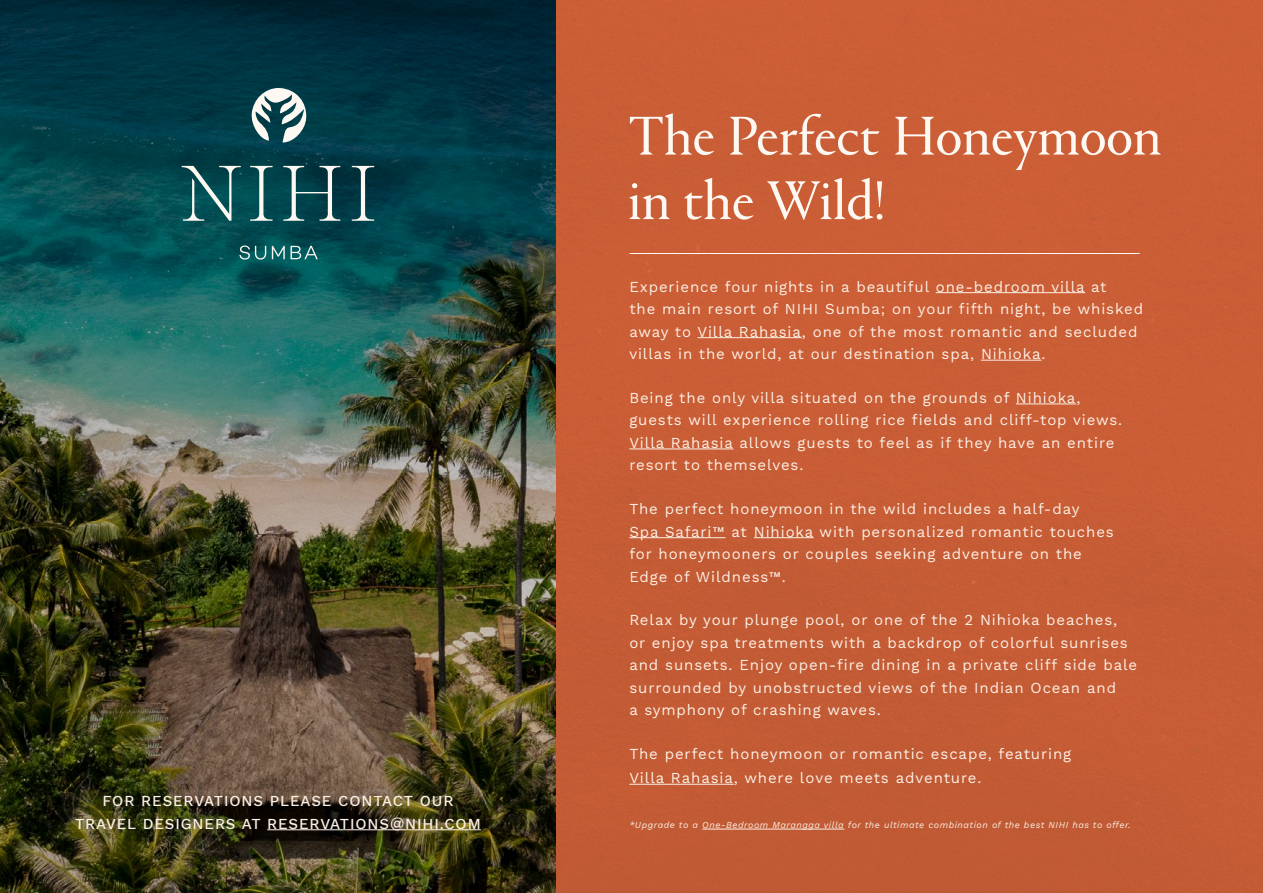
<style>
.page{position:relative;width:1263px;height:893px;background:#fff}
.page>*{position:absolute;margin:0;border:0;box-sizing:border-box;transform-origin:0 0}
.t1{font:57px/64.5px "Portrait";color:#fdf8f2}
.t2{font:15px/22.5px "Work Sans";letter-spacing:.06em;color:#fcf0e5}
.t3{font:500 15px/22.5px "Work Sans";letter-spacing:.06em;color:#fcf0e5;text-align:center}
.t4{font:italic 9px "Work Sans";letter-spacing:.06em;color:#fcf0e5}
</style>
<div class="page">
<img style="left:0;top:0;width:1263px;height:893px">
<hr style="left:267px;top:829px;width:214px;height:1px;background:#fcf0e5">
<hr style="left:936px;top:292px;width:149px;height:1px;background:#fcf0e5">
<hr style="left:697px;top:337px;width:105px;height:1px;background:#fcf0e5">
<hr style="left:981px;top:360px;width:60px;height:1px;background:#fcf0e5">
<hr style="left:1016px;top:404px;width:60px;height:1px;background:#fcf0e5">
<hr style="left:629px;top:449px;width:104px;height:1px;background:#fcf0e5">
<hr style="left:629px;top:537px;width:96px;height:1px;background:#fcf0e5">
<hr style="left:754px;top:537px;width:60px;height:1px;background:#fcf0e5">
<hr style="left:629px;top:784px;width:105px;height:1px;background:#fcf0e5">
<hr style="left:702px;top:829px;width:142px;height:1px;background:#fcf0e5">
<hr style="left:630px;top:253px;width:510px;height:1px;background:#fdf8f2">
<svg style="left:283px;top:166px;width:57px;height:55px"></svg>
<svg style="left:352px;top:166px;width:22px;height:55px"></svg>
<svg style="left:250px;top:166px;width:23px;height:55px"></svg>
<svg style="left:182px;top:166px;width:59px;height:55px;background:#2f6b6e"></svg>
<svg style="left:239px;top:246px;width:79px;height:14px"></svg>
<svg style="left:251px;top:88px;width:56px;height:54px"></svg>
<p class="t3" style="left:75px;top:789px;width:407px">FOR RESERVATIONS PLEASE CONTACT OUR<br>TRAVEL DESIGNERS AT RESERVATIONS@NIHI.COM</p>
<h1 class="t1" style="left:628px;top:102px;width:535px">The Perfect Honeymoon in the Wild!</h1>
<p class="t2" style="left:629px;top:275px;width:515px">Experience four nights in a beautiful one-bedroom villa at<br>the main resort of NIHI Sumba; on your fifth night, be whisked away to Villa Rahasia, one of the most romantic and secluded villas in the world, at our destination spa, Nihioka.</p>
<p class="t2" style="left:629px;top:386px;width:494px">Being the only villa situated on the grounds of Nihioka, guests will experience rolling rice fields and cliff-top views.<br>Villa Rahasia allows guests to feel as if they have an entire resort to themselves.</p>
<p class="t2" style="left:629px;top:497px;width:486px">The perfect honeymoon in the wild includes a half-day<br>Spa Safari™ at Nihioka with personalized romantic touches for honeymooners or couples seeking adventure on the Edge of Wildness™.</p>
<p class="t2" style="left:629px;top:608px;width:509px">Relax by your plunge pool, or one of the 2 Nihioka beaches,<br>or enjoy spa treatments with a backdrop of colorful sunrises and sunsets. Enjoy open-fire dining in a private cliff side bale surrounded by unobstructed views of the Indian Ocean and<br>a symphony of crashing waves.</p>
<p class="t2" style="left:629px;top:741px;width:443px;line-height:24px">The perfect honeymoon or romantic escape, featuring<br>Villa Rahasia, where love meets adventure.</p>
<p class="t4" style="left:629px;top:818px;width:503px">*Upgrade to a One-Bedroom Marangga villa for the ultimate combination of the best NIHI has to offer.</p>
</div>
